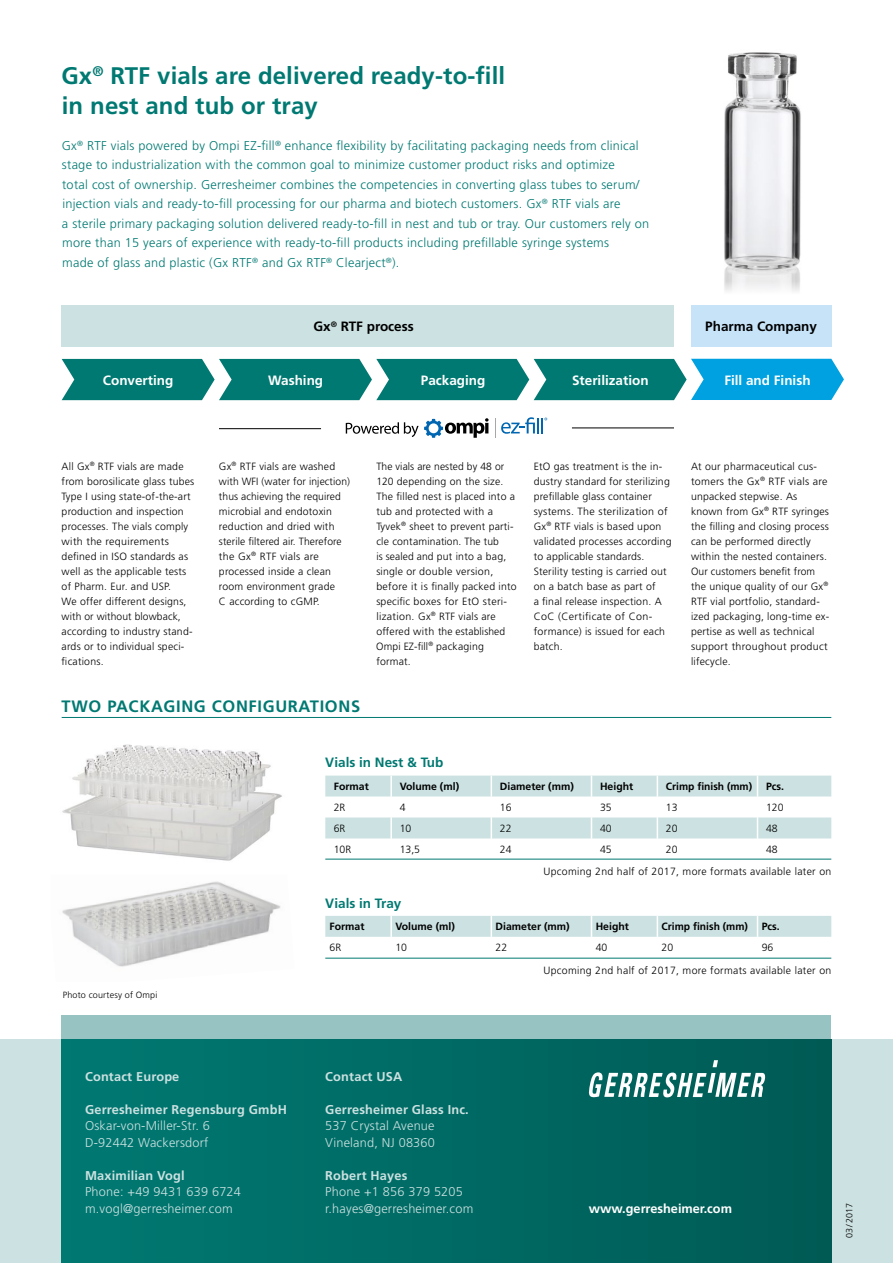
<style>
.page{position:relative;width:893px;height:1263px;background:#fff}
.page>*{position:absolute;margin:0;border:0;box-sizing:border-box;transform-origin:0 0}
.t1{font:700 24px/30px "Frutiger LT";letter-spacing:.005em;color:#007972}
.t2{font:700 16.5px "Frutiger LT";letter-spacing:.04em;color:#007972}
.t3{font:700 13.5px "Frutiger";color:#fff}
.t4{font:700 13.5px "Frutiger";color:#000}
.t5{font:700 13.5px "Frutiger";color:#007972}
.t6{font:300 12.75px/19.5px "Frutiger LT";letter-spacing:.02em;color:#007972}
.t7{font:300 12.75px/16.5px "Frutiger";letter-spacing:.015em;color:#cce1e1}
.t8{font:700 12.75px "Frutiger";letter-spacing:.015em;color:#cce1e1}
.t9{font:700 12.75px "Frutiger";color:#fff}
.t10{font:300 10.5px/15px "Frutiger LT";letter-spacing:.02em;color:#000}
.t11{font:300 10.5px "Frutiger";letter-spacing:.03em;color:#000}
.t12{font:700 10.5px "Frutiger";color:#000}
.t13{font:300 9px "Frutiger LT";letter-spacing:.02em;color:#000}
.t14{font:300 9px "Frutiger";color:#000}
</style>
<div class="page">
<svg style="left:62px;top:359px;width:782px;height:41px;background:#198d94"></svg>
<img style="left:724px;top:52px;width:77px;height:228px">
<img style="left:62px;top:744px;width:220px;height:223px">
<div style="left:0;top:1040px;width:893px;height:223px;background:#cce1e1"></div>
<div style="left:62px;top:1015px;width:769px;height:25px;background:#97c4c3"></div>
<div style="left:62px;top:1040px;width:769px;height:223px;background:linear-gradient(to right,#007972,#005a54)"></div>
<svg style="left:588px;top:1060px;width:178px;height:37px;background:#4f918d"></svg>
<div style="left:62px;top:305px;width:612px;height:41px;background:#cce1e1"></div>
<div style="left:691px;top:305px;width:140px;height:41px;background:#c6e3f8"></div>
<svg style="left:325px;top:776px;width:506px;height:83px"></svg>
<svg style="left:325px;top:916px;width:506px;height:42px"></svg>
<hr style="left:325px;top:859px;width:506px;height:1px;background:#007972">
<hr style="left:325px;top:958px;width:506px;height:1px;background:#007972">
<hr style="left:219px;top:428px;width:102px;height:1px;background:#000">
<hr style="left:62px;top:717px;width:769px;height:1px;background:#007972">
<hr style="left:572px;top:427px;width:102px;height:1px;background:#000">
<svg style="left:495px;top:417px;width:52px;height:21px"></svg>
<svg style="left:346px;top:418px;width:143px;height:20px"></svg>
<h1 class="t1" style="left:62px;top:61px;width:445px">Gx<sup>®</sup> RTF vials are delivered ready-to-fill in nest and tub or tray</h1>
<p class="t6" style="left:62px;top:136px;width:589px">Gx<sup>®</sup> RTF vials powered by Ompi EZ-fill<sup>®</sup> enhance flexibility by facilitating packaging needs from clinical stage to industrialization with the common goal to minimize customer product risks and optimize<br>total cost of ownership. Gerresheimer combines the competencies in converting glass tubes to serum/ injection vials and ready-to-fill processing for our pharma and biotech customers. Gx<sup>®</sup> RTF vials are<br>a sterile primary packaging solution delivered ready-to-fill in nest and tub or tray. Our customers rely on more than 15 years of experience with ready-to-fill products including prefillable syringe systems<br>made of glass and plastic (Gx RTF<sup>®</sup> and Gx RTF<sup>®</sup> Clearject<sup>®</sup>).</p>
<p class="t4" style="left:313px;top:319px;width:102px">Gx<sup>®</sup> RTF process</p>
<p class="t4" style="left:705px;top:319px;width:113px">Pharma Company</p>
<p class="t3" style="left:103px;top:372px;width:72px">Converting</p>
<p class="t3" style="left:268px;top:372px;width:57px">Washing</p>
<p class="t3" style="left:421px;top:372px;width:66px">Packaging</p>
<p class="t3" style="left:572px;top:372px;width:78px">Sterilization</p>
<p class="t3" style="left:724px;top:372px;width:88px">Fill and Finish</p>
<p class="t10" style="left:62px;top:459px;width:134px">All Gx<sup>®</sup> RTF vials are made from borosilicate glass tubes<br>Type I using state-of-the-art production and inspection processes. The vials comply with the requirements defined in ISO standards as well as the applicable tests of Pharm. Eur. and USP.<br>We offer different designs, with or without blowback, according to industry stand&shy;ards or to individual speci&shy;fications.</p>
<p class="t10" style="left:219px;top:459px;width:133px">Gx<sup>®</sup> RTF vials are washed with WFI (water for injection) thus achieving the required microbial and endotoxin reduction and dried with sterile filtered air. Therefore the Gx<sup>®</sup> RTF vials are processed inside a clean room environment grade<br>C according to cGMP.</p>
<p class="t10" style="left:376px;top:459px;width:142px">The vials are nested by 48 or<br>120 depending on the size.<br>The filled nest is placed into a tub and protected with a<br>Tyvek<sup>®</sup> sheet to prevent parti&shy;cle contamination. The tub<br>is sealed and put into a bag, single or double version, before it is finally packed into specific boxes for EtO steri&shy;lization. Gx<sup>®</sup> RTF vials are offered with the established<br>Ompi EZ-fill<sup>®</sup> packaging format.</p>
<p class="t10" style="left:534px;top:459px;width:139px">EtO gas treatment is the in&shy;dustry standard for sterilizing prefillable glass container systems. The sterilization of<br>Gx<sup>®</sup> RTF vials is based upon validated processes according to applicable standards.<br>Sterility testing is carried out on a batch base as part of<br>a final release inspection. A<br>CoC (Certificate of Con&shy;formance) is issued for each batch.</p>
<p class="t10" style="left:691px;top:459px;width:140px">At our pharmaceutical cus&shy;tomers the Gx<sup>®</sup> RTF vials are unpacked stepwise. As known from Gx<sup>®</sup> RTF syringes the filling and closing process can be performed directly within the nested containers.<br>Our customers benefit from the unique quality of our Gx<sup>®<br></sup>RTF vial portfolio, standard&shy;ized packaging, long-time ex&shy;pertise as well as technical support throughout product lifecycle.</p>
<h2 class="t2" style="left:62px;top:696px;width:300px">two packaging configurations</h2>
<p class="t5" style="left:325px;top:755px;width:120px">Vials in Nest &amp; Tub</p>
<p class="t12" style="left:334px;top:780px;width:37px">Format</p>
<p class="t12" style="left:400px;top:780px;width:61px">Volume (ml)</p>
<p class="t12" style="left:500px;top:780px;width:76px">Diameter (mm)</p>
<p class="t12" style="left:600px;top:780px;width:35px">Height</p>
<p class="t12" style="left:666px;top:780px;width:88px">Crimp finish (mm)</p>
<p class="t12" style="left:766px;top:780px;width:20px">Pcs.</p>
<p class="t11" style="left:334px;top:801px;width:13px">2R</p>
<p class="t11" style="left:400px;top:801px;width:7px">4</p>
<p class="t11" style="left:500px;top:801px;width:13px">16</p>
<p class="t11" style="left:600px;top:801px;width:13px">35</p>
<p class="t11" style="left:666px;top:801px;width:13px">13</p>
<p class="t11" style="left:766px;top:801px;width:19px">120</p>
<p class="t11" style="left:334px;top:822px;width:13px">6R</p>
<p class="t11" style="left:400px;top:822px;width:13px">10</p>
<p class="t11" style="left:500px;top:822px;width:13px">22</p>
<p class="t11" style="left:600px;top:822px;width:13px">40</p>
<p class="t11" style="left:666px;top:822px;width:13px">20</p>
<p class="t11" style="left:766px;top:822px;width:13px">48</p>
<p class="t11" style="left:334px;top:843px;width:19px">10R</p>
<p class="t11" style="left:400px;top:843px;width:22px">13,5</p>
<p class="t11" style="left:500px;top:843px;width:13px">24</p>
<p class="t11" style="left:600px;top:843px;width:13px">45</p>
<p class="t11" style="left:666px;top:843px;width:13px">20</p>
<p class="t11" style="left:766px;top:843px;width:13px">48</p>
<p class="t5" style="left:325px;top:895px;width:78px">Vials in Tray</p>
<p class="t11" style="left:543px;top:865px;width:289px">Upcoming 2nd half of 2017, more formats available later on</p>
<p class="t12" style="left:330px;top:920px;width:37px">Format</p>
<p class="t12" style="left:395px;top:920px;width:61px">Volume (ml)</p>
<p class="t12" style="left:496px;top:920px;width:76px">Diameter (mm)</p>
<p class="t12" style="left:596px;top:920px;width:35px">Height</p>
<p class="t12" style="left:662px;top:920px;width:88px">Crimp finish (mm)</p>
<p class="t12" style="left:762px;top:920px;width:20px">Pcs.</p>
<p class="t11" style="left:330px;top:942px;width:13px">6R</p>
<p class="t11" style="left:395px;top:942px;width:13px">10</p>
<p class="t11" style="left:496px;top:942px;width:13px">22</p>
<p class="t11" style="left:596px;top:942px;width:13px">40</p>
<p class="t11" style="left:662px;top:942px;width:13px">20</p>
<p class="t11" style="left:762px;top:942px;width:13px">96</p>
<p class="t13" style="left:63px;top:990px;width:96px">Photo courtesy of Ompi</p>
<p class="t8" style="left:85px;top:1069px;width:96px">Contact Europe</p>
<p class="t8" style="left:85px;top:1102px;width:203px">Gerresheimer Regensburg GmbH</p>
<p class="t7" style="left:85px;top:1118px;width:126px">Oskar-von-Miller-Str. 6<br>D-92442 Wackersdorf</p>
<p class="t8" style="left:85px;top:1168px;width:101px">Maximilian Vogl</p>
<p class="t7" style="left:85px;top:1184px;width:157px">Phone: +49 9431 639 6724 m.vogl@gerresheimer.com</p>
<p class="t8" style="left:325px;top:1069px;width:78px">Contact USA</p>
<p class="t8" style="left:325px;top:1102px;width:145px">Gerresheimer Glass Inc.</p>
<p class="t7" style="left:325px;top:1118px;width:111px">537 Crystal Avenue<br>Vineland, NJ 08360</p>
<p class="t8" style="left:325px;top:1168px;width:84px">Robert Hayes</p>
<p class="t7" style="left:325px;top:1184px;width:150px">Phone +1 856 379 5205 r.hayes@gerresheimer.com</p>
<p class="t11" style="left:543px;top:964px;width:289px">Upcoming 2nd half of 2017, more formats available later on</p>
<p class="t9" style="left:589px;top:1201px;width:145px">www.gerresheimer.com</p>
<p class="t14" style="left:844px;top:1238px;width:36px;rotate:-90deg">03/2017</p>
</div>
